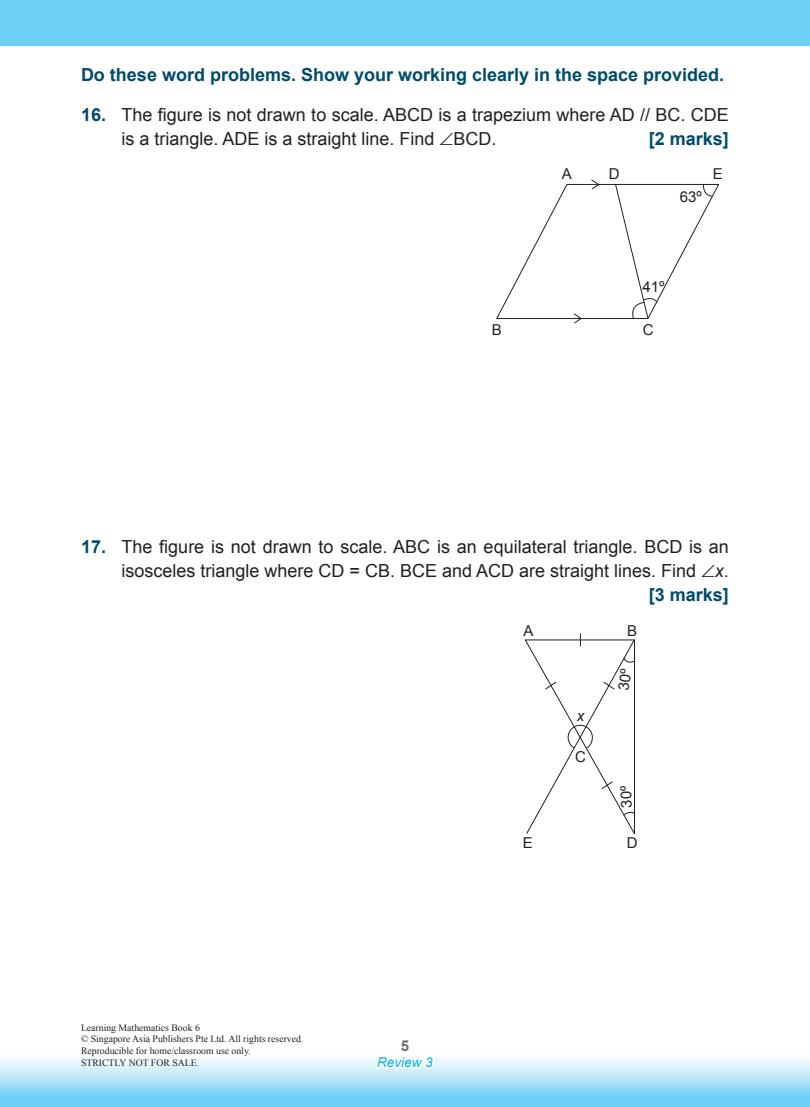
<style>
.page{position:relative;width:810px;height:1107px;background:#fff}
.page>*{position:absolute;margin:0;border:0;box-sizing:border-box;transform-origin:0 0}
.t1{font:18px/24px "Arial";color:#231f20}
.A___B___C___D{font:700 18px "Arial";color:#004b6c}
.t2{font:15px "Arial";color:#231f20}
.t3{font:700 15px "Arial";color:#6c6d70}
.t4{font:italic 15px "Arial";color:#231f20}
.t5{font:italic 13.5px "Arial";color:#00aeef}
.t6{font:9.75px/11.7px "Times New Roman";color:#231f20}
.s1{font-weight:700;color:#004b6c}
.s2{font-style:italic}
</style>
<div class="page">
<svg style="left:0;top:1058px;width:810px;height:49px;background:#a8e0f8"></svg>
<svg style="left:374px;top:1058px;width:63px;height:45px"></svg>
<div style="left:0;top:0;width:810px;height:46px;background:#6bcff6"></div>
<svg style="left:496px;top:179px;width:223px;height:145px"></svg>
<svg style="left:525px;top:634px;width:110px;height:201px"></svg>
<p class="A___B___C___D" style="left:81px;top:62px;width:645px">Do these word problems. Show your working clearly in the space provided.</p>
<p class="t1" style="left:122px;top:103px;width:609px;text-indent:-40px"><span class="s1">16.</span> The figure is not drawn to scale. ABCD is a trapezium where AD // BC. CDE is a triangle. ADE is a straight line. Find ∠BCD.</p>
<p class="A___B___C___D" style="left:649px;top:126px;width:82px">[2 marks]</p>
<p class="t2" style="left:562px;top:164px;width:12px">A</p>
<p class="t2" style="left:609px;top:164px;width:12px">D</p>
<p class="t2" style="left:713px;top:164px;width:12px">E</p>
<p class="t2" style="left:680px;top:187px;width:24px">63º</p>
<p class="t2" style="left:642px;top:277px;width:24px">41º</p>
<p class="t2" style="left:492px;top:320px;width:12px">B</p>
<p class="t2" style="left:643px;top:320px;width:12px">C</p>
<p class="t1" style="left:81px;top:535px;width:650px;text-align:right"><span class="s1">17.</span> The figure is not drawn to scale. ABC is an equilateral triangle. BCD is an isosceles triangle where CD = CB. BCE and ACD are straight lines. Find ∠<span class="s2">x</span>.</p>
<p class="A___B___C___D" style="left:649px;top:582px;width:82px">[3 marks]</p>
<p class="t2" style="left:523px;top:621px;width:12px">A</p>
<p class="t2" style="left:627px;top:621px;width:12px">B</p>
<p class="t4" style="left:577px;top:706px;width:9px">x</p>
<p class="t2" style="left:575px;top:747px;width:12px">C</p>
<p class="t6" style="left:81px;top:1022px;width:224px">Learning Mathematics Book 6<br>© Singapore Asia Publishers Pte Ltd. All rights reserved.<br>Reproducible for home/classroom use only.<br>STRICTLY NOT FOR SALE.</p>
<p class="t3" style="left:401px;top:1036px;width:10px">5</p>
<p class="t5" style="left:377px;top:1054px;width:57px">Review 3</p>
<p class="t2" style="left:523px;top:833px;width:12px">E</p>
<p class="t2" style="left:627px;top:833px;width:12px">D</p>
</div>
